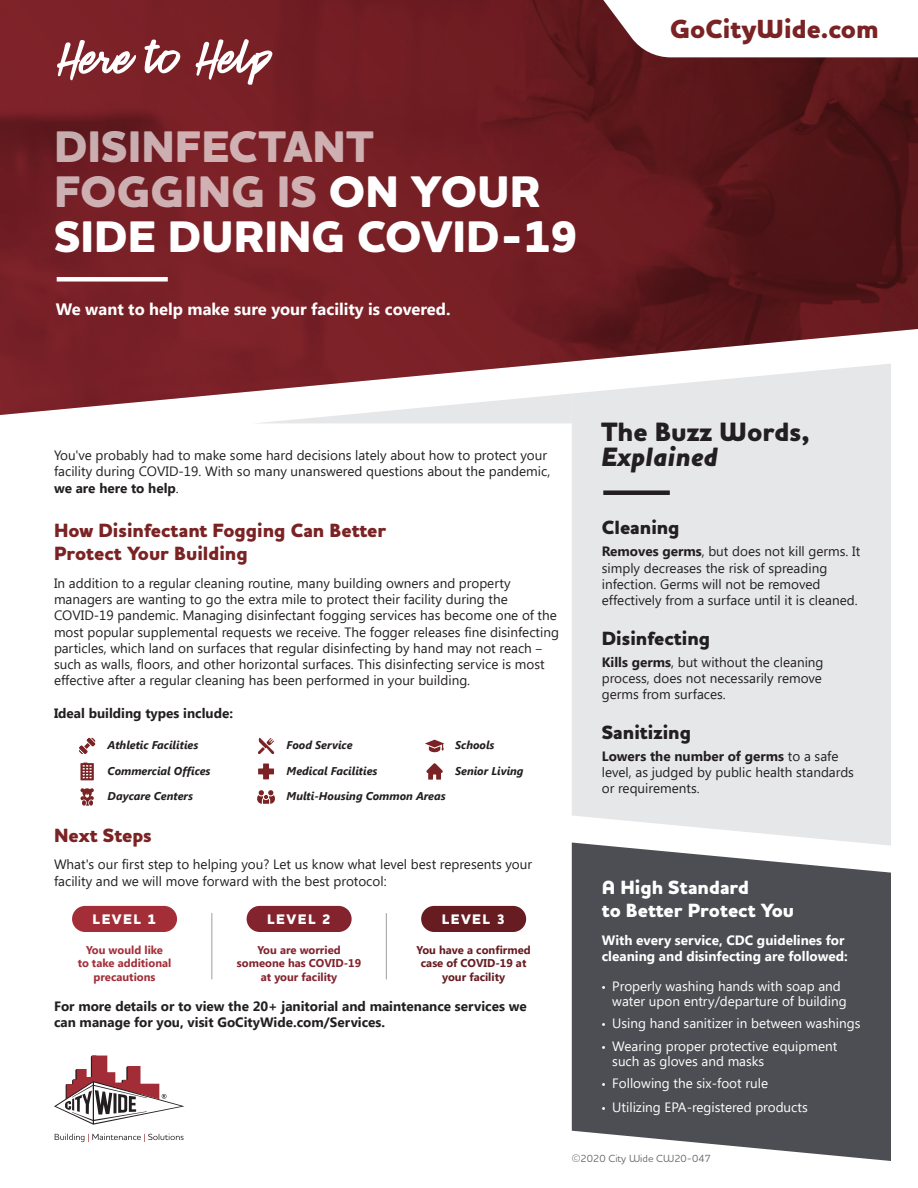
<style>
.page{position:relative;width:918px;height:1188px;background:#fff}
.page>*{position:absolute;margin:0;border:0;box-sizing:border-box;transform-origin:0 0}
.t1{font:800 45px/45px "Houschka Pro";color:#fff}
.t2{font:800 27px "Houschka Pro";color:#231f20}
.t3{font:italic 800 27px "Houschka Pro";color:#231f20}
.t4{font:800 26.7px "Houschka Pro";color:#7b2324}
.t5{font:800 19.5px/23.4px "Houschka Pro";color:#7b2324}
.t6{font:800 19.5px/23.4px "Houschka Pro";color:#fff}
.t7{font:800 19.5px "Houschka Pro";color:#231f20}
.t8{font:700 16.5px "Segoe UI";color:#fff}
.t9{font:800 14.1px "Houschka Pro";letter-spacing:.1em;color:#fff}
.t10{font:13.5px/16.2px "Segoe UI";color:#231f20}
.t11{font:13.5px/15px "Segoe UI";color:#fff}
.t12{font:700 13.5px/16.2px "Segoe UI";color:#231f20}
.t13{font:700 13.5px/16.2px "Segoe UI";color:#fff}
.t14{font:italic 700 11.25px "Segoe UI";color:#231f20}
.t15{font:700 11.25px/13.5px "Segoe UI";color:#83232d;text-align:center}
.t16{font:700 11.25px/13.5px "Segoe UI";color:#661c21;text-align:center}
.t17{font:700 11.25px/13.5px "Segoe UI";color:#a32e38;text-align:center}
.t18{font:500 10.5px "Houschka Pro";color:#6c6d70}
.s1{color:rgb(255 255 255/.65)}
.s2{font-weight:700}
.s3{font-family:"Myriad Pro"}
</style>
<div class="page">
<svg style="left:0;top:0;width:918px;height:415px;background:#73272c"></svg>
<svg style="left:572px;top:846px;width:319px;height:315px;background:#5c5d61"></svg>
<div style="left:572px;top:364px;width:319px;height:482px;background:#e6e7e9"></div>
<svg style="left:253px;top:394px;width:319px;height:29px"></svg>
<svg style="left:55px;top:1134px;width:129px;height:8px"></svg>
<svg style="left:54px;top:1056px;width:131px;height:69px"></svg>
<div style="left:57px;top:277px;width:111px;height:5px;background:#fff"></div>
<div style="left:603px;top:490px;width:67px;height:5px;background:#231f20"></div>
<svg style="left:603px;top:0;width:315px;height:57px"></svg>
<svg style="left:57px;top:39px;width:215px;height:46px"></svg>
<svg style="left:79px;top:738px;width:16px;height:16px"></svg>
<svg style="left:426px;top:763px;width:17px;height:17px"></svg>
<svg style="left:257px;top:790px;width:18px;height:14px"></svg>
<svg style="left:258px;top:738px;width:16px;height:16px"></svg>
<svg style="left:80px;top:788px;width:14px;height:18px"></svg>
<svg style="left:258px;top:764px;width:16px;height:15px"></svg>
<svg style="left:80px;top:763px;width:14px;height:17px"></svg>
<svg style="left:425px;top:740px;width:19px;height:12px"></svg>
<div style="left:72px;top:906px;width:105px;height:26px;background:#a32e38;border-radius:13px"></div>
<div style="left:247px;top:906px;width:105px;height:26px;background:#83232d;border-radius:13px"></div>
<div style="left:421px;top:906px;width:105px;height:26px;background:#661c21;border-radius:13px"></div>
<hr style="left:211px;top:913px;width:1px;height:66px;background:#a8a9ad">
<hr style="left:386px;top:913px;width:1px;height:66px;background:#a8a9ad">
<h1 class="t1" style="left:54px;top:126px;width:525px"><span class="s1">DISINFECTANT<br>FOGGING IS</span> ON YOUR<br>SIDE DURING COVID-19</h1>
<p class="t8" style="left:56px;top:300px;width:396px">We want to help make sure your facility is covered.</p>
<h3 class="t4" style="left:670px;top:12px;width:210px">GoCityWide.com</h3>
<h2 class="t2" style="left:601px;top:414px;width:210px">The Buzz Words,</h2>
<p class="t10" style="left:54px;top:447px;width:495px">You've probably had to make some hard decisions lately about how to protect your</p>
<h2 class="t3" style="left:601px;top:440px;width:118px">Explained</h2>
<p class="t10" style="left:54px;top:464px;width:498px">facility during COVID-19. With so many unanswered questions about the pandemic, <span class="s2">we are here to help</span>.</p>
<h3 class="t5" style="left:54px;top:519px;width:334px">How Disinfectant Fogging Can Better<br>Protect Your Building</h3>
<p class="t10" style="left:54px;top:575px;width:507px">In addition to a regular cleaning routine, many building owners and property managers are wanting to go the extra mile to protect their facility during the COVID-19 pandemic. Managing disinfectant fogging services has become one of the most popular supplemental requests we receive. The fogger releases fine disinfecting particles, which land on surfaces that regular disinfecting by hand may not reach <span class="s3">– </span>such as walls, floors, and other horizontal surfaces. This disinfecting service is most effective after a regular cleaning has been performed in your building.</p>
<p class="t12" style="left:54px;top:705px;width:181px">Ideal building types include:</p>
<h3 class="t7" style="left:602px;top:515px;width:79px">Cleaning</h3>
<p class="t10" style="left:602px;top:544px;width:260px"><span class="s2">Removes germs</span>, but does not kill germs. It simply decreases the risk of spreading infection. Germs will not be removed effectively from a surface until it is cleaned.</p>
<h3 class="t7" style="left:602px;top:625px;width:110px">Disinfecting</h3>
<p class="t10" style="left:602px;top:654px;width:223px;text-align:justify"><span class="s2">Kills germs</span>, but without the cleaning process, does not necessarily remove germs from surfaces.</p>
<h3 class="t7" style="left:602px;top:719px;width:91px">Sanitizing</h3>
<p class="t10" style="left:602px;top:748px;width:254px"><span class="s2">Lowers the number of germs</span> to a safe level, as judged by public health standards or requirements.</p>
<p class="t14" style="left:455px;top:739px;width:41px">Schools</p>
<p class="t14" style="left:455px;top:764px;width:70px">Senior Living</p>
<p class="t14" style="left:287px;top:739px;width:67px">Food Service</p>
<p class="t14" style="left:287px;top:764px;width:92px">Medical Facilities</p>
<p class="t14" style="left:287px;top:790px;width:161px">Multi-Housing Common Areas</p>
<p class="t14" style="left:108px;top:739px;width:92px">Athletic Facilities</p>
<p class="t14" style="left:108px;top:765px;width:104px">Commercial Offices</p>
<p class="t14" style="left:108px;top:790px;width:87px">Daycare Centers</p>
<h3 class="t5" style="left:54px;top:824px;width:99px">Next Steps</h3>
<p class="t10" style="left:54px;top:857px;width:480px">What's our first step to helping you? Let us know what level best represents your facility and we will move forward with the best protocol:</p>
<p class="t9" style="left:93px;top:910px;width:65px">LEVEL 1</p>
<p class="t9" style="left:267px;top:910px;width:65px">LEVEL 2</p>
<p class="t9" style="left:442px;top:910px;width:65px">LEVEL 3</p>
<p class="t17" style="left:78px;top:943px;width:95px">You would like<br>to take additional precautions</p>
<p class="t15" style="left:237px;top:943px;width:126px">You are worried someone has COVID-19 at your facility</p>
<p class="t16" style="left:417px;top:943px;width:116px">You have a confirmed case of COVID-19 at your facility</p>
<p class="t12" style="left:54px;top:998px;width:474px">For more details or to view the 20+ janitorial and maintenance services we can manage for you, visit GoCityWide.com/Services.</p>
<h3 class="t6" style="left:602px;top:876px;width:194px">A High Standard<br>to Better Protect You</h3>
<p class="t13" style="left:602px;top:932px;width:248px">With every service, CDC guidelines for cleaning and disinfecting are followed:</p>
<p class="t11" style="left:612px;top:978px;width:236px;text-indent:-11px"><span class="s3">•</span> Properly washing hands with soap and water upon entry/departure of building</p>
<p class="t11" style="left:602px;top:1016px;width:260px"><span class="s3">•</span> Using hand sanitizer in between washings</p>
<p class="t11" style="left:612px;top:1038px;width:227px;text-indent:-11px"><span class="s3">•</span> Wearing proper protective equipment such as gloves and masks</p>
<p class="t11" style="left:602px;top:1076px;width:168px"><span class="s3">•</span> Following the six-foot rule</p>
<p class="t11" style="left:602px;top:1100px;width:208px"><span class="s3">•</span> Utilizing EPA-registered products</p>
<p class="t18" style="left:572px;top:1152px;width:141px">©2020 City Wide CW20-047</p>
</div>
